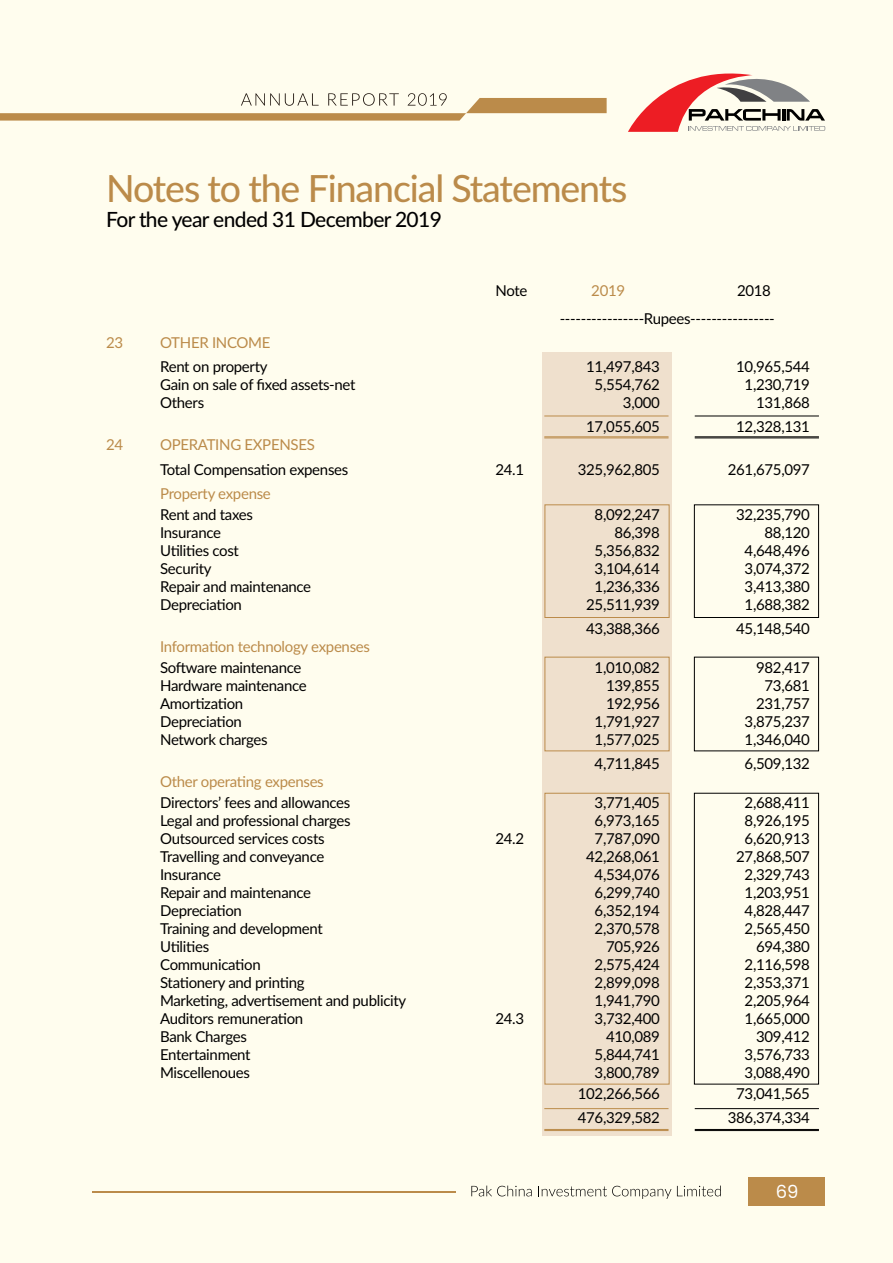
<style>
.page{position:relative;width:893px;height:1263px;background:#fffdee}
.page>*{position:absolute;margin:0;border:0;box-sizing:border-box;transform-origin:0 0}
.t1{font:500 37.5px "Lato";letter-spacing:-.03em;color:#bb8b4a}
.t2{font:500 21px "Lato";letter-spacing:-.03em;color:#000}
.t3{font:18px "Poppins";color:#fff}
.t4{font:15px/28.8px "Lato";letter-spacing:-.02em;color:#000;text-align:right}
.t5{font:15px "Lato";letter-spacing:-.02em;color:#bb8b4a}
</style>
<div class="page">
<div style="left:749px;top:1177px;width:76px;height:29px;background:#bb8b4a"></div>
<hr style="left:92px;top:1191px;width:363px;height:2px;background:#bb8b4a">
<svg style="left:628px;top:73px;width:197px;height:59px"></svg>
<svg style="left:0;top:93px;width:607px;height:28px"></svg>
<svg style="left:471px;top:1185px;width:61px;height:11px"></svg>
<svg style="left:538px;top:1186px;width:133px;height:13px"></svg>
<svg style="left:677px;top:1185px;width:44px;height:11px"></svg>
<div style="left:542px;top:352px;width:129px;height:783px;background:#efe0cd"></div>
<hr style="left:695px;top:436px;width:124px;height:1px;background:#000">
<hr style="left:695px;top:416px;width:124px;height:1px;background:#000">
<hr style="left:695px;top:437px;width:124px;height:1px;background:#000">
<hr style="left:544px;top:436px;width:124px;height:1px;background:#bb8b4a">
<hr style="left:544px;top:416px;width:124px;height:1px;background:#bb8b4a">
<hr style="left:544px;top:437px;width:124px;height:1px;background:#bb8b4a">
<hr style="left:695px;top:1129px;width:124px;height:1px;background:#000">
<hr style="left:695px;top:1108px;width:124px;height:1px;background:#000">
<hr style="left:695px;top:1130px;width:124px;height:1px;background:#000">
<hr style="left:544px;top:1129px;width:124px;height:1px;background:#bb8b4a">
<hr style="left:544px;top:1108px;width:124px;height:1px;background:#bb8b4a">
<hr style="left:544px;top:1130px;width:124px;height:1px;background:#bb8b4a">
<div style="left:545px;top:504px;width:124px;height:114px;border:1px solid #bb8b4a"></div>
<div style="left:694px;top:504px;width:125px;height:114px;border:1px solid #000"></div>
<div style="left:545px;top:657px;width:124px;height:94px;border:1px solid #bb8b4a"></div>
<div style="left:694px;top:657px;width:125px;height:94px;border:1px solid #000"></div>
<div style="left:694px;top:793px;width:125px;height:291px;border:1px solid #000"></div>
<h1 class="t1" style="left:106px;top:161px;width:523px">Notes to the Financial Statements</h1>
<h2 class="t2" style="left:106px;top:204px;width:337px">For the year ended 31 December 2019</h2>
<p class="t4" style="left:495px;top:275px;width:33px">Note</p>
<p class="t4" style="left:560px;top:275px;width:217px">2018 ----------------Rupees----------------</p>
<p class="t5" style="left:591px;top:279px;width:35px">2019</p>
<p class="t5" style="left:106px;top:332px;width:19px">23</p>
<p class="t5" style="left:160px;top:332px;width:112px">OTHER INCOME</p>
<p class="t4" style="left:160px;top:351px;width:109px">Rent on property</p>
<p class="t4" style="left:586px;top:351px;width:75px">11,497,843</p>
<p class="t4" style="left:736px;top:351px;width:75px">10,965,544</p>
<p class="t4" style="left:160px;top:369px;width:197px">Gain on sale of fixed assets-net</p>
<p class="t4" style="left:595px;top:369px;width:67px">5,554,762</p>
<p class="t4" style="left:745px;top:369px;width:67px">1,230,719</p>
<p class="t4" style="left:160px;top:387px;width:46px">Others</p>
<p class="t4" style="left:623px;top:387px;width:39px">3,000</p>
<p class="t4" style="left:756px;top:387px;width:55px">131,868</p>
<p class="t4" style="left:586px;top:411px;width:75px">17,055,605</p>
<p class="t4" style="left:736px;top:411px;width:75px">12,328,131</p>
<p class="t5" style="left:106px;top:434px;width:19px">24</p>
<p class="t5" style="left:160px;top:434px;width:156px">OPERATING EXPENSES</p>
<p class="t4" style="left:160px;top:454px;width:190px">Total Compensation expenses</p>
<p class="t4" style="left:495px;top:454px;width:30px">24.1</p>
<p class="t4" style="left:578px;top:454px;width:84px">325,962,805</p>
<p class="t4" style="left:728px;top:454px;width:84px">261,675,097</p>
<p class="t5" style="left:160px;top:483px;width:112px">Property expense</p>
<p class="t4" style="left:160px;top:500px;width:94px">Rent and taxes</p>
<p class="t4" style="left:595px;top:500px;width:67px">8,092,247</p>
<p class="t4" style="left:736px;top:500px;width:75px">32,235,790</p>
<p class="t4" style="left:160px;top:518px;width:63px">Insurance</p>
<p class="t4" style="left:614px;top:518px;width:47px">86,398</p>
<p class="t4" style="left:764px;top:518px;width:47px">88,120</p>
<p class="t4" style="left:160px;top:536px;width:80px">Utilities cost</p>
<p class="t4" style="left:595px;top:536px;width:67px">5,356,832</p>
<p class="t4" style="left:745px;top:536px;width:67px">4,648,496</p>
<p class="t4" style="left:160px;top:554px;width:53px">Security</p>
<p class="t4" style="left:595px;top:554px;width:67px">3,104,614</p>
<p class="t4" style="left:745px;top:554px;width:67px">3,074,372</p>
<p class="t4" style="left:160px;top:572px;width:153px">Repair and maintenance</p>
<p class="t4" style="left:595px;top:572px;width:67px">1,236,336</p>
<p class="t4" style="left:745px;top:572px;width:67px">3,413,380</p>
<p class="t4" style="left:160px;top:590px;width:83px">Depreciation</p>
<p class="t4" style="left:586px;top:590px;width:75px">25,511,939</p>
<p class="t4" style="left:745px;top:590px;width:67px">1,688,382</p>
<p class="t4" style="left:586px;top:614px;width:75px">43,388,366</p>
<p class="t4" style="left:736px;top:614px;width:75px">45,148,540</p>
<p class="t5" style="left:160px;top:636px;width:211px">Information technology expenses</p>
<p class="t4" style="left:160px;top:653px;width:143px">Software maintenance</p>
<p class="t4" style="left:595px;top:653px;width:67px">1,010,082</p>
<p class="t4" style="left:756px;top:653px;width:55px">982,417</p>
<p class="t4" style="left:160px;top:671px;width:148px">Hardware maintenance</p>
<p class="t4" style="left:606px;top:671px;width:55px">139,855</p>
<p class="t4" style="left:764px;top:671px;width:47px">73,681</p>
<p class="t4" style="left:160px;top:689px;width:85px">Amortization</p>
<p class="t4" style="left:606px;top:689px;width:55px">192,956</p>
<p class="t4" style="left:756px;top:689px;width:55px">231,757</p>
<p class="t4" style="left:160px;top:707px;width:83px">Depreciation</p>
<p class="t4" style="left:595px;top:707px;width:67px">1,791,927</p>
<p class="t4" style="left:745px;top:707px;width:67px">3,875,237</p>
<p class="t4" style="left:160px;top:725px;width:109px">Network charges</p>
<p class="t4" style="left:595px;top:725px;width:67px">1,577,025</p>
<p class="t4" style="left:745px;top:725px;width:67px">1,346,040</p>
<p class="t4" style="left:595px;top:749px;width:67px">4,711,845</p>
<p class="t4" style="left:745px;top:749px;width:67px">6,509,132</p>
<p class="t5" style="left:160px;top:771px;width:165px">Other operating expenses</p>
<p class="t4" style="left:160px;top:788px;width:192px">Directors’ fees and allowances</p>
<p class="t4" style="left:595px;top:788px;width:67px">3,771,405</p>
<p class="t4" style="left:745px;top:788px;width:67px">2,688,411</p>
<p class="t4" style="left:160px;top:806px;width:192px">Legal and professional charges</p>
<p class="t4" style="left:595px;top:806px;width:67px">6,973,165</p>
<p class="t4" style="left:745px;top:806px;width:67px">8,926,195</p>
<p class="t4" style="left:160px;top:824px;width:166px">Outsourced services costs</p>
<p class="t4" style="left:495px;top:824px;width:30px">24.2</p>
<p class="t4" style="left:595px;top:824px;width:67px">7,787,090</p>
<p class="t4" style="left:745px;top:824px;width:67px">6,620,913</p>
<p class="t4" style="left:160px;top:842px;width:166px">Travelling and conveyance</p>
<p class="t4" style="left:586px;top:842px;width:75px">42,268,061</p>
<p class="t4" style="left:736px;top:842px;width:75px">27,868,507</p>
<p class="t4" style="left:160px;top:860px;width:63px">Insurance</p>
<p class="t4" style="left:595px;top:860px;width:67px">4,534,076</p>
<p class="t4" style="left:745px;top:860px;width:67px">2,329,743</p>
<p class="t4" style="left:160px;top:878px;width:153px">Repair and maintenance</p>
<p class="t4" style="left:595px;top:878px;width:67px">6,299,740</p>
<p class="t4" style="left:745px;top:878px;width:67px">1,203,951</p>
<p class="t4" style="left:160px;top:896px;width:83px">Depreciation</p>
<p class="t4" style="left:595px;top:896px;width:67px">6,352,194</p>
<p class="t4" style="left:745px;top:896px;width:67px">4,828,447</p>
<p class="t4" style="left:160px;top:914px;width:164px">Training and development</p>
<p class="t4" style="left:595px;top:914px;width:67px">2,370,578</p>
<p class="t4" style="left:745px;top:914px;width:67px">2,565,450</p>
<p class="t4" style="left:160px;top:932px;width:51px">Utilities</p>
<p class="t4" style="left:606px;top:932px;width:55px">705,926</p>
<p class="t4" style="left:756px;top:932px;width:55px">694,380</p>
<p class="t4" style="left:160px;top:950px;width:102px">Communication</p>
<p class="t4" style="left:595px;top:950px;width:67px">2,575,424</p>
<p class="t4" style="left:745px;top:950px;width:67px">2,116,598</p>
<p class="t4" style="left:160px;top:968px;width:146px">Stationery and printing</p>
<p class="t4" style="left:595px;top:968px;width:67px">2,899,098</p>
<p class="t4" style="left:745px;top:968px;width:67px">2,353,371</p>
<p class="t4" style="left:160px;top:986px;width:248px">Marketing, advertisement and publicity</p>
<p class="t4" style="left:595px;top:986px;width:67px">1,941,790</p>
<p class="t4" style="left:745px;top:986px;width:67px">2,205,964</p>
<p class="t4" style="left:160px;top:1004px;width:145px">Auditors remuneration</p>
<p class="t4" style="left:495px;top:1004px;width:30px">24.3</p>
<p class="t4" style="left:595px;top:1004px;width:67px">3,732,400</p>
<p class="t4" style="left:745px;top:1004px;width:67px">1,665,000</p>
<p class="t4" style="left:160px;top:1022px;width:88px">Bank Charges</p>
<p class="t4" style="left:606px;top:1022px;width:55px">410,089</p>
<p class="t4" style="left:756px;top:1022px;width:55px">309,412</p>
<p class="t4" style="left:160px;top:1040px;width:92px">Entertainment</p>
<p class="t4" style="left:595px;top:1040px;width:67px">5,844,741</p>
<p class="t4" style="left:745px;top:1040px;width:67px">3,576,733</p>
<p class="t4" style="left:160px;top:1058px;width:91px">Miscellenoues</p>
<p class="t4" style="left:595px;top:1058px;width:67px">3,800,789</p>
<p class="t4" style="left:745px;top:1058px;width:67px">3,088,490</p>
<p class="t4" style="left:578px;top:1079px;width:84px">102,266,566</p>
<p class="t4" style="left:736px;top:1079px;width:75px">73,041,565</p>
<p class="t4" style="left:578px;top:1103px;width:84px">476,329,582</p>
<p class="t4" style="left:728px;top:1103px;width:84px">386,374,334</p>
<p class="t3" style="left:776px;top:1181px;width:24px">69</p>
</div>
